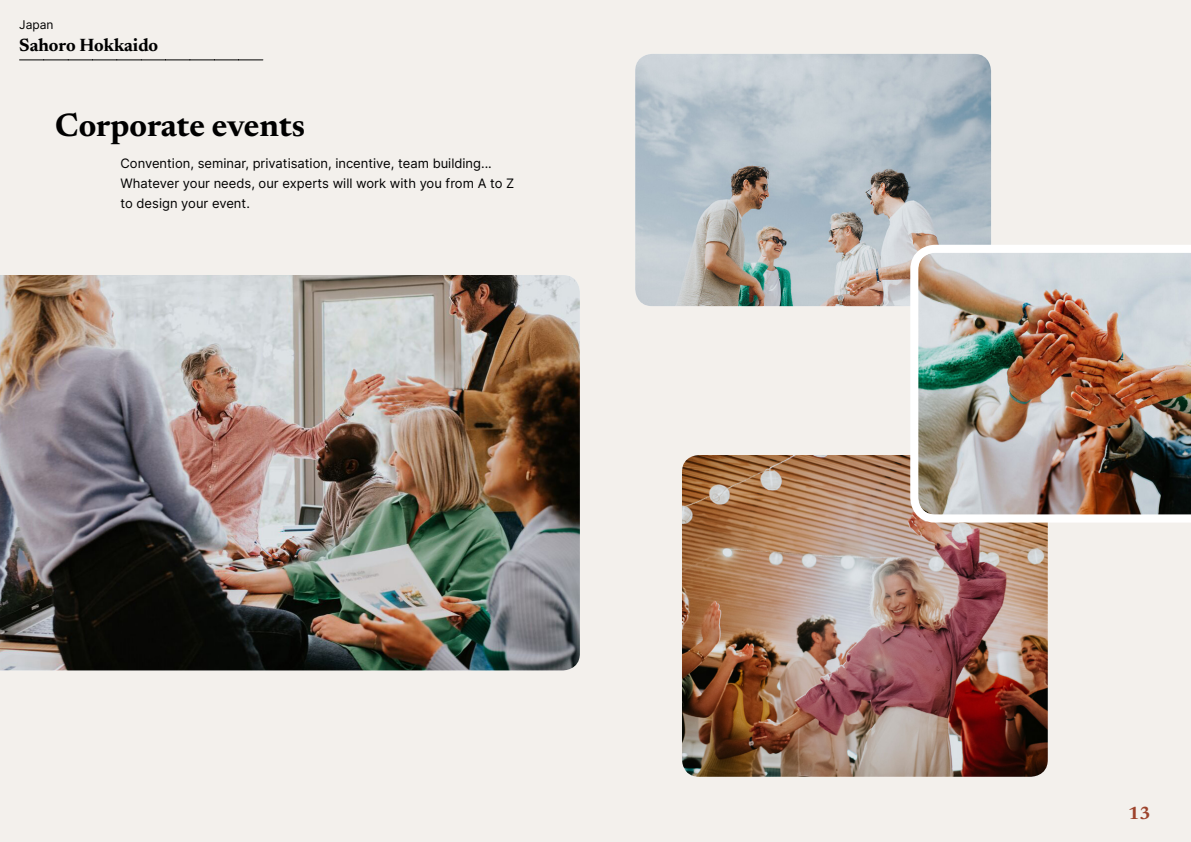
<style>
.page{position:relative;width:1191px;height:842px;background:#fff}
.page>*{position:absolute;margin:0;border:0;box-sizing:border-box;transform-origin:0 0}
.t1{font:700 33px "Newsreader 24 pt";color:#000}
.t2{font:700 18px "Newsreader 24 pt";color:#000}
.t3{font:700 18px "Newsreader 24 pt";color:#9d432c}
.t4{font:13px/20px "Inter";color:#000}
.t5{font:12px "Inter";color:#000}
</style>
<div class="page">
<div style="left:0;top:0;width:595px;height:842px;background:#f3f0ec"></div>
<div style="left:595px;top:0;width:596px;height:842px;background:#f3f0ec"></div>
<img style="left:0;top:275px;width:580px;height:395px">
<img style="left:635px;top:54px;width:356px;height:252px">
<img style="left:682px;top:455px;width:365px;height:322px">
<img style="left:906px;top:241px;width:285px;height:285px">
<svg style="left:20px;top:60px;width:243px;height:1px"></svg>
<p class="t5" style="left:19px;top:15px;width:36px">Japan</p>
<h2 class="t2" style="left:19px;top:32px;width:140px">Sahoro Hokkaido</h2>
<h1 class="t1" style="left:55px;top:101px;width:251px">Corporate events</h1>
<p class="t4" style="left:120px;top:153px;width:395px">Convention, seminar, privatisation, incentive, team building...<br>Whatever your needs, our experts will work with you from A to Z to design your event.</p>
<h2 class="t3" style="left:1128px;top:800px;width:24px">13</h2>
</div>
